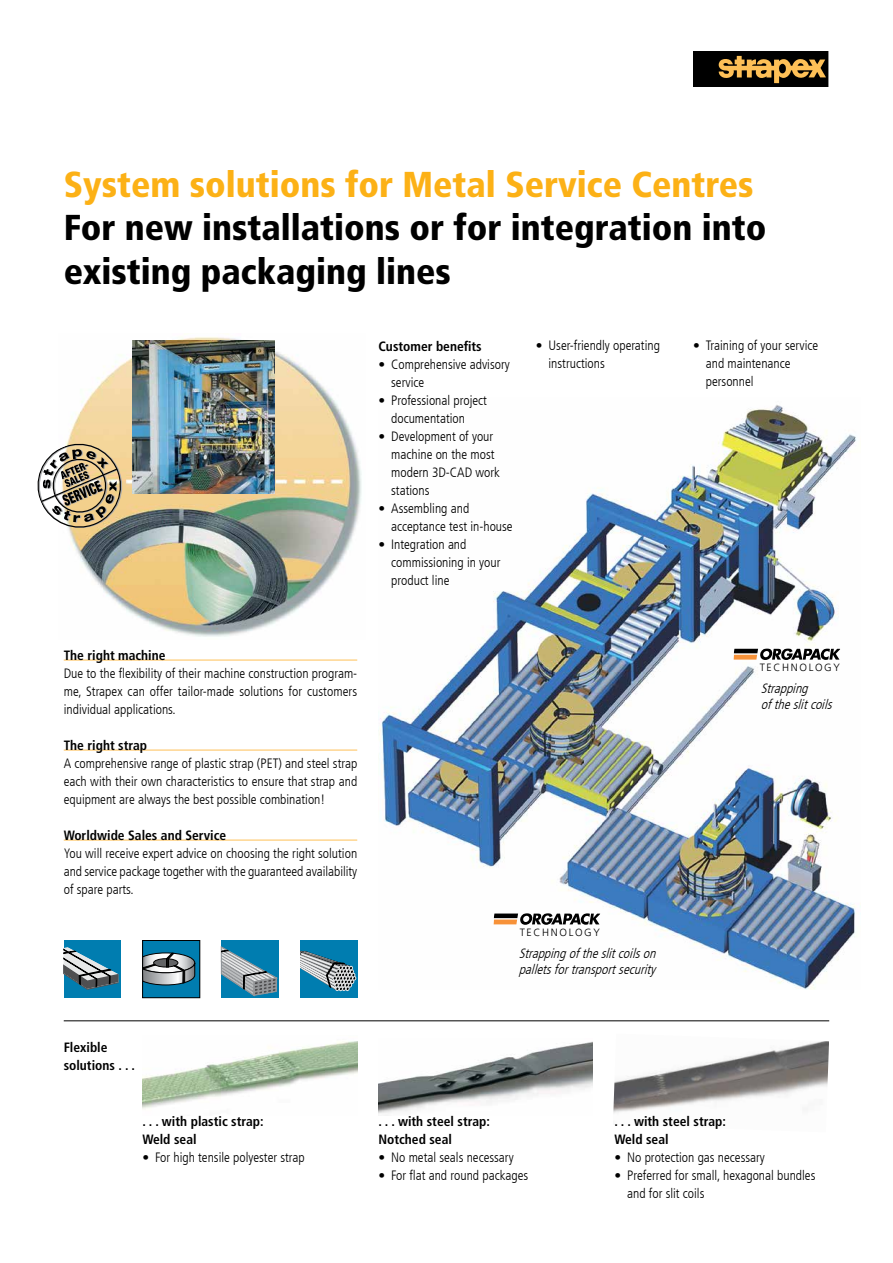
<style>
.page{position:relative;width:893px;height:1263px;background:#fff}
.page>*{position:absolute;margin:0;border:0;box-sizing:border-box;transform-origin:0 0}
.t1{font:900 condensed 36px/43.2px "Frutiger LT Com";color:#000}
.t2{font:900 condensed 36px "Frutiger LT Com";color:#fcb116}
.t3{font:300 condensed 13.5px/18px "Frutiger LT Com";color:#000;text-align:justify}
.t4{font:700 condensed 13.5px "Frutiger LT Com";color:#000}
.t5{font:italic 300 condensed 13.5px "Frutiger LT Com";color:#000}
.t6{font:300 10.5px "Frutiger LT Com";color:#000}
</style>
<div class="page">
<div style="left:221px;top:940px;width:57px;height:58px;background:#007db0"></div>
<svg style="left:221px;top:947px;width:56px;height:49px"></svg>
<div style="left:64px;top:940px;width:57px;height:58px;background:#007db0"></div>
<svg style="left:64px;top:947px;width:55px;height:42px"></svg>
<div style="left:300px;top:941px;width:57px;height:57px;background:#007db0"></div>
<svg style="left:300px;top:951px;width:56px;height:40px"></svg>
<div style="left:143px;top:940px;width:57px;height:58px;background:#007db0"></div>
<div style="left:143px;top:940px;width:57px;height:58px;border:1px solid #000"></div>
<svg style="left:142px;top:953px;width:53px;height:32px"></svg>
<img style="left:71px;top:337px;width:291px;height:300px">
<img style="left:133px;top:340px;width:142px;height:153px">
<img style="left:613px;top:1041px;width:216px;height:72px">
<img style="left:378px;top:1041px;width:215px;height:73px">
<img style="left:142px;top:1041px;width:215px;height:68px">
<img style="left:379px;top:405px;width:477px;height:584px">
<div style="left:693px;top:51px;width:135px;height:35px;background:#000"></div>
<div style="left:693px;top:51px;width:135px;height:36px;border:1px solid #000"></div>
<svg style="left:718px;top:56px;width:108px;height:27px"></svg>
<img style="left:37px;top:430px;width:99px;height:112px">
<hr style="left:64px;top:660px;width:293px;height:1px;background:#fec057">
<hr style="left:64px;top:750px;width:293px;height:1px;background:#fec057">
<hr style="left:64px;top:840px;width:293px;height:1px;background:#fec057">
<hr style="left:64px;top:1020px;width:765px;height:1px;background:#000">
<svg style="left:495px;top:915px;width:104px;height:9px"></svg>
<div style="left:493px;top:913px;width:108px;height:13px;border:1px solid #fff"></div>
<svg style="left:735px;top:650px;width:104px;height:9px"></svg>
<div style="left:733px;top:648px;width:108px;height:13px;border:1px solid #fff"></div>
<p class="t2" style="left:64px;top:163px;width:691px">System solutions for Metal Service Centres</p>
<p class="t1" style="left:64px;top:206px;width:704px">For new installations or for integration into existing packaging lines</p>
<p class="t4" style="left:378px;top:339px;width:105px">Customer benefits</p>
<p class="t3" style="left:378px;top:356px;width:133px">• Comprehensive advisory</p>
<p class="t3" style="left:391px;top:374px;width:35px">service</p>
<p class="t3" style="left:378px;top:392px;width:110px">• Professional project</p>
<p class="t3" style="left:391px;top:410px;width:75px">documentation</p>
<p class="t3" style="left:378px;top:428px;width:116px">• Development of your</p>
<p class="t3" style="left:391px;top:446px;width:105px">machine on the most</p>
<p class="t3" style="left:391px;top:464px;width:110px">modern 3D-CAD work</p>
<p class="t3" style="left:391px;top:482px;width:40px">stations</p>
<p class="t3" style="left:378px;top:500px;width:92px">• Assembling and</p>
<p class="t3" style="left:391px;top:518px;width:123px">acceptance test in-house</p>
<p class="t3" style="left:378px;top:536px;width:90px">• Integration and</p>
<p class="t3" style="left:391px;top:554px;width:111px">commissioning in your</p>
<p class="t3" style="left:391px;top:572px;width:60px">product line</p>
<p class="t3" style="left:536px;top:337px;width:126px">• User-friendly operating</p>
<p class="t3" style="left:548px;top:355px;width:58px">instructions</p>
<p class="t4" style="left:64px;top:648px;width:103px">The right machine</p>
<p class="t3" style="left:64px;top:665px;width:295px">Due to the flexibility of their machine construction program&shy;me, Strapex can offer tailor-made solutions for customers individual applications.</p>
<p class="t4" style="left:64px;top:738px;width:85px">The right strap</p>
<p class="t3" style="left:64px;top:755px;width:295px">A comprehensive range of plastic strap (PET) and steel strap each with their own characteristics to ensure that strap and equipment are always the best possible combination!</p>
<p class="t4" style="left:64px;top:828px;width:164px">Worldwide Sales and Service</p>
<p class="t3" style="left:64px;top:845px;width:295px">You will receive expert advice on choosing the right solution and service package together with the guaranteed availability of spare parts.</p>
<p class="t6" style="left:520px;top:926px;width:82px">T E C H N O L O G Y</p>
<p class="t5" style="left:519px;top:945px;width:142px">Strappingoftheslitcoilson</p>
<p class="t5" style="left:519px;top:962px;width:142px">palletsfortransportsecurity</p>
<p class="t3" style="left:693px;top:337px;width:127px">• Training of your service</p>
<p class="t3" style="left:706px;top:355px;width:86px">and maintenance</p>
<p class="t3" style="left:706px;top:373px;width:49px">personnel</p>
<p class="t6" style="left:760px;top:662px;width:82px">T E C H N O L O G Y</p>
<p class="t5" style="left:761px;top:680px;width:52px">Strapping</p>
<p class="t5" style="left:761px;top:696px;width:76px">oftheslitcoils</p>
<p class="t4" style="left:64px;top:1039px;width:45px">Flexible</p>
<p class="t4" style="left:64px;top:1057px;width:73px">solutions . . .</p>
<p class="t4" style="left:142px;top:1113px;width:123px">. . . with plastic strap:</p>
<p class="t4" style="left:142px;top:1131px;width:56px">Weld seal</p>
<p class="t3" style="left:142px;top:1148px;width:164px">• For high tensile polyester strap</p>
<p class="t4" style="left:378px;top:1113px;width:113px">. . . with steel strap:</p>
<p class="t4" style="left:378px;top:1131px;width:75px">Notched seal</p>
<p class="t3" style="left:378px;top:1148px;width:137px">• No metal seals necessary</p>
<p class="t3" style="left:378px;top:1166px;width:151px">• For flat and round packages</p>
<p class="t4" style="left:614px;top:1113px;width:113px">. . . with steel strap:</p>
<p class="t4" style="left:614px;top:1131px;width:56px">Weld seal</p>
<p class="t3" style="left:614px;top:1148px;width:152px">• No protection gas necessary</p>
<p class="t3" style="left:614px;top:1166px;width:203px">• Preferred for small, hexagonal bundles</p>
<p class="t3" style="left:627px;top:1184px;width:79px">and for slit coils</p>
</div>
